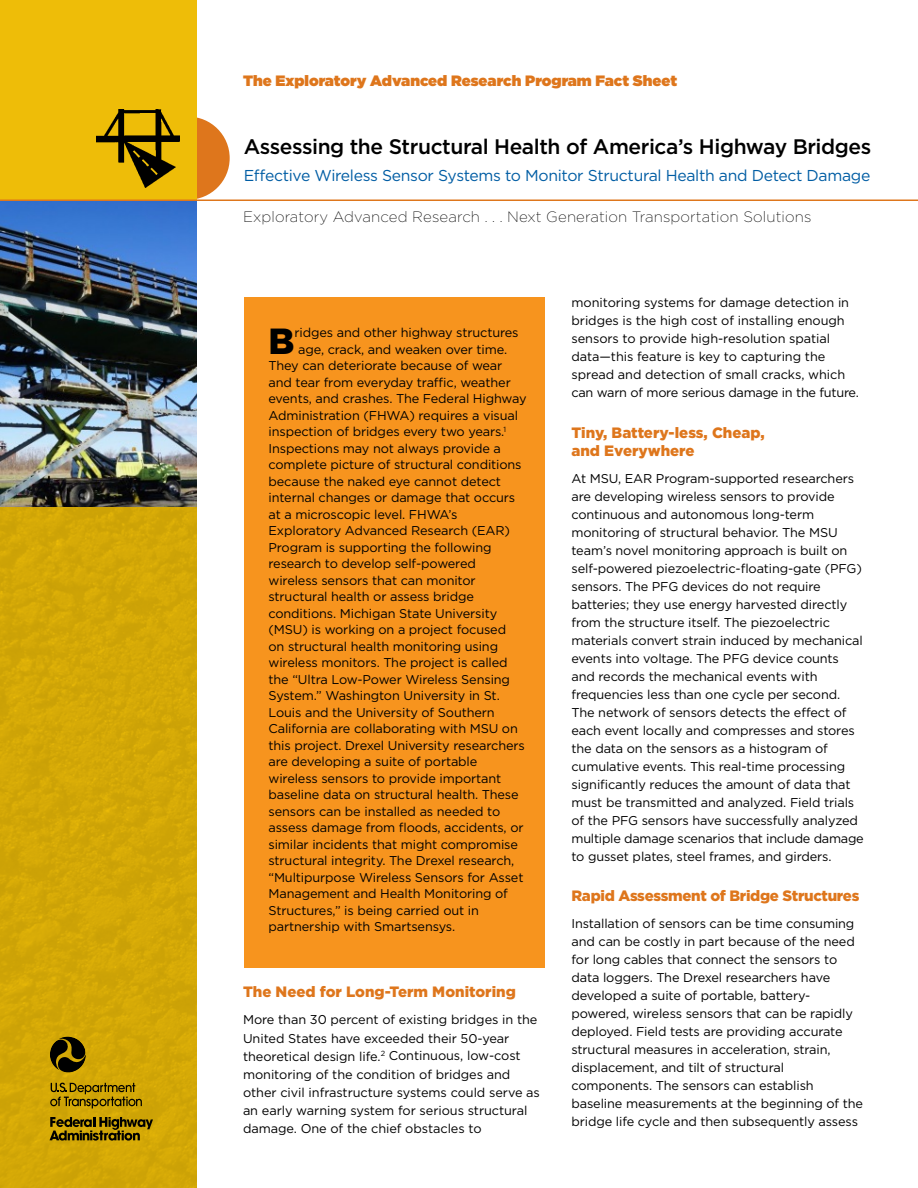
<style>
.page{position:relative;width:918px;height:1188px;background:#fff}
.page>*{position:absolute;margin:0;border:0;box-sizing:border-box;transform-origin:0 0}
.t1{font:900 36.3px "Gotham";color:#000}
.t2{font:500 21px "Gotham";letter-spacing:-.02em;color:#000}
.t3{font:15.75px "Gotham";letter-spacing:-.02em;color:#005da4}
.t4{font:900 15px/18px "Gotham";letter-spacing:-.01em;color:#de761c}
.t5{font:200 15px "Gotham";letter-spacing:.01em;color:#000}
.t6{font:900 15px "Gotham";color:#de761c}
.t7{font:12.75px/18px "Gotham";letter-spacing:-.01em;color:#000}
</style>
<div class="page">
<div style="left:147px;top:117px;width:83px;height:83px;background:#de761c;border-radius:50%"></div>
<div style="left:0;top:0;width:196px;height:1188px;background:#eebd08"></div>
<img style="left:0;top:201px;width:196px;height:987px">
<div style="left:244px;top:297px;width:301px;height:671px;background:#f7941e"></div>
<svg style="left:50px;top:1117px;width:103px;height:24px;background:#7b6203"></svg>
<svg style="left:50px;top:1083px;width:92px;height:25px;background:#9c7c04"></svg>
<svg style="left:50px;top:1037px;width:36px;height:36px"></svg>
<img style="left:97px;top:109px;width:82px;height:78px">
<hr style="left:0;top:200px;width:918px;height:1px;background:#de761c">
<p class="t6" style="left:243px;top:70px;width:436px">The Exploratory Advanced Research Program Fact Sheet</p>
<h2 class="t2" style="left:244px;top:133px;width:629px">Assessing the Structural Health of America’s Highway Bridges</h2>
<p class="t3" style="left:244px;top:166px;width:628px">Effective Wireless Sensor Systems to Monitor Structural Health and Detect Damage</p>
<p class="t5" style="left:243px;top:208px;width:570px">Exploratory Advanced Research . . . Next Generation Transportation Solutions</p>
<h1 class="t1" style="left:268px;top:316px;width:27px">B</h1>
<p class="t7" style="left:294px;top:323px;width:226px">ridges and other highway structures</p>
<p class="t7" style="left:298px;top:340px;width:211px">age, crack, and weaken over time.</p>
<p class="t7" style="left:268px;top:356px;width:235px">They can deteriorate because of wear</p>
<p class="t7" style="left:268px;top:373px;width:244px">and tear from everyday traffic, weather</p>
<p class="t7" style="left:268px;top:389px;width:260px">events, and crashes. The Federal Highway</p>
<p class="t7" style="left:268px;top:406px;width:251px">Administration (FHWA) requires a visual</p>
<p class="t7" style="left:268px;top:422px;width:239px">inspection of bridges every two years.<sup>1</sup></p>
<p class="t7" style="left:269px;top:439px;width:234px">Inspections may not always provide a</p>
<p class="t7" style="left:269px;top:455px;width:255px">complete picture of structural conditions</p>
<p class="t7" style="left:269px;top:472px;width:234px">because the naked eye cannot detect</p>
<p class="t7" style="left:269px;top:488px;width:248px">internal changes or damage that occurs</p>
<p class="t7" style="left:269px;top:505px;width:191px">at a microscopic level. FHWA’s</p>
<p class="t7" style="left:269px;top:521px;width:243px">Exploratory Advanced Research (EAR)</p>
<p class="t7" style="left:269px;top:538px;width:225px">Program is supporting the following</p>
<p class="t7" style="left:269px;top:554px;width:209px">research to develop self-powered</p>
<p class="t7" style="left:269px;top:571px;width:209px">wireless sensors that can monitor</p>
<p class="t7" style="left:269px;top:587px;width:207px">structural health or assess bridge</p>
<p class="t7" style="left:269px;top:604px;width:230px">conditions. Michigan State University</p>
<p class="t7" style="left:269px;top:620px;width:239px">(MSU) is working on a project focused</p>
<p class="t7" style="left:269px;top:637px;width:231px">on structural health monitoring using</p>
<p class="t7" style="left:269px;top:653px;width:241px">wireless monitors. The project is called</p>
<p class="t7" style="left:269px;top:670px;width:243px">the “Ultra Low-Power Wireless Sensing</p>
<p class="t7" style="left:269px;top:686px;width:233px">System.” Washington University in St.</p>
<p class="t7" style="left:269px;top:703px;width:228px">Louis and the University of Southern</p>
<p class="t7" style="left:269px;top:719px;width:251px">California are collaborating with MSU on</p>
<p class="t7" style="left:269px;top:736px;width:258px">this project. Drexel University researchers</p>
<p class="t7" style="left:269px;top:752px;width:210px">are developing a suite of portable</p>
<p class="t7" style="left:269px;top:769px;width:234px">wireless sensors to provide important</p>
<p class="t7" style="left:269px;top:785px;width:252px">baseline data on structural health. These</p>
<p class="t7" style="left:269px;top:802px;width:233px">sensors can be installed as needed to</p>
<p class="t7" style="left:269px;top:818px;width:257px">assess damage from floods, accidents, or</p>
<p class="t7" style="left:269px;top:835px;width:251px">similar incidents that might compromise</p>
<p class="t7" style="left:269px;top:851px;width:247px">structural integrity. The Drexel research,</p>
<p class="t7" style="left:269px;top:868px;width:256px">“Multipurpose Wireless Sensors for Asset</p>
<p class="t7" style="left:269px;top:884px;width:241px">Management and Health Monitoring of</p>
<p class="t7" style="left:269px;top:901px;width:212px">Structures,” is being carried out in</p>
<p class="t7" style="left:269px;top:917px;width:188px">partnership with Smartsensys.</p>
<p class="t4" style="left:243px;top:983px;width:274px">The Need for Long-Term Monitoring</p>
<p class="t7" style="left:243px;top:1011px;width:298px">More than 30 percent of existing bridges in the United States have exceeded their 50-year theoretical design life.<sup>2</sup> Continuous, low-cost monitoring of the condition of bridges and other civil infrastructure systems could serve as an early warning system for serious structural damage. One of the chief obstacles to</p>
<p class="t7" style="left:572px;top:293px;width:289px">monitoring systems for damage detection in bridges is the high cost of installing enough sensors to provide high-resolution spatial data—this feature is key to capturing the spread and detection of small cracks, which can warn of more serious damage in the future.</p>
<p class="t4" style="left:572px;top:423px;width:195px">Tiny, Battery-less, Cheap, and Everywhere</p>
<p class="t7" style="left:572px;top:469px;width:294px">At MSU, EAR Program-supported researchers are developing wireless sensors to provide continuous and autonomous long-term monitoring of structural behavior. The MSU team’s novel monitoring approach is built on self-powered piezoelectric-floating-gate (PFG) sensors. The PFG devices do not require batteries; they use energy harvested directly from the structure itself. The piezoelectric materials convert strain induced by mechanical events into voltage. The PFG device counts and records the mechanical events with frequencies less than one cycle per second.<br>The network of sensors detects the effect of each event locally and compresses and stores the data on the sensors as a histogram of cumulative events. This real-time processing significantly reduces the amount of data that must be transmitted and analyzed. Field trials of the PFG sensors have successfully analyzed multiple damage scenarios that include damage to gusset plates, steel frames, and girders.</p>
<p class="t4" style="left:572px;top:887px;width:289px">Rapid Assessment of Bridge Structures</p>
<p class="t7" style="left:572px;top:914px;width:293px">Installation of sensors can be time consuming and can be costly in part because of the need for long cables that connect the sensors to data loggers. The Drexel researchers have developed a suite of portable, battery&shy;powered, wireless sensors that can be rapidly deployed. Field tests are providing accurate structural measures in acceleration, strain, displacement, and tilt of structural components. The sensors can establish baseline measurements at the beginning of the bridge life cycle and then subsequently assess</p>
</div>
